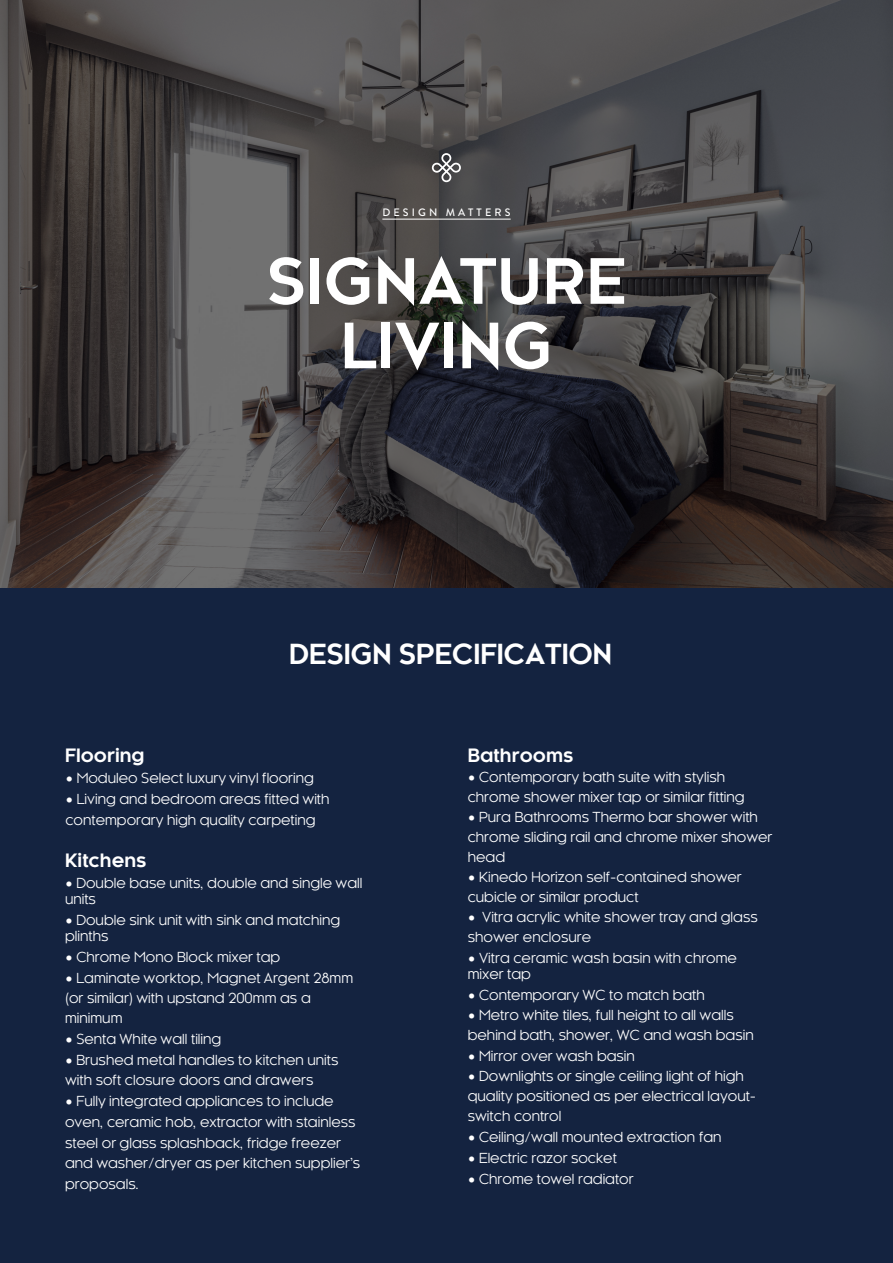
<style>
.page{position:relative;width:893px;height:1263px;background:#fff}
.page>*{position:absolute;margin:0;border:0;box-sizing:border-box;transform-origin:0 0}
.t1{font:700 60.9px/64.5px "Kessel 105";letter-spacing:.02em;color:#fff;text-align:center}
.t2{font:700 27px "Kessel 105";color:#fff}
.t3{font:700 18px "Kessel 105";color:#fff}
.t4{font:13.5px/20px "Kessel 105";color:#fff}
.t5{font:500 10.8px "Brandon Grotesque";letter-spacing:.29em;color:#fff}
.s1{font-family:"Lato"}
</style>
<div class="page">
<div style="left:0;top:587px;width:893px;height:676px;background:#142340"></div>
<svg style="left:0;top:0;width:893px;height:587px;background:#454344"></svg>
<hr style="left:382px;top:219px;width:129px;height:1px;background:#fff">
<svg style="left:432px;top:153px;width:29px;height:29px"></svg>
<p class="t5" style="left:382px;top:204px;width:130px">DESIGN MATTERS</p>
<h1 class="t1" style="left:267px;top:250px;width:361px">SIGNATURE<br>LIVING</h1>
<p class="t2" style="left:289px;top:639px;width:324px">DESIGN SPECIFICATION</p>
<p class="t3" style="left:65px;top:745px;width:81px">Flooring</p>
<p class="t4" style="left:65px;top:768px;width:250px"><span class="s1">•</span> Moduleo Select luxury vinyl flooring</p>
<p class="t4" style="left:65px;top:789px;width:266px;line-height:21px"><span class="s1">•</span> Living and bedroom areas fitted with contemporary high quality carpeting</p>
<p class="t3" style="left:65px;top:850px;width:83px">Kitchens</p>
<p class="t4" style="left:65px;top:875px;width:299px;line-height:16.2px"><span class="s1">•</span> Double base units, double and single wall units</p>
<p class="t4" style="left:65px;top:912px;width:277px;line-height:16.2px"><span class="s1">•</span> Double sink unit with sink and matching plinths</p>
<p class="t4" style="left:65px;top:948px;width:217px"><span class="s1">•</span> Chrome Mono Block mixer tap</p>
<p class="t4" style="left:65px;top:969px;width:290px"><span class="s1">•</span> Laminate worktop, Magnet Argent 28mm (or similar) with upstand 200mm as a minimum</p>
<p class="t4" style="left:65px;top:1029px;width:158px"><span class="s1">•</span> Senta White wall tiling</p>
<p class="t4" style="left:65px;top:1050px;width:275px"><span class="s1">•</span> Brushed metal handles to kitchen units with soft closure doors and drawers</p>
<p class="t4" style="left:65px;top:1091px;width:297px;line-height:20.7px"><span class="s1">•</span> Fully integrated appliances to include oven, ceramic hob, extractor with stainless steel or glass splashback, fridge freezer and washer/dryer as per kitchen supplier’s proposals.</p>
<p class="t3" style="left:468px;top:745px;width:107px">Bathrooms</p>
<p class="t4" style="left:468px;top:767px;width:278px"><span class="s1">•</span> Contemporary bath suite with stylish chrome shower mixer tap or similar fitting</p>
<p class="t4" style="left:468px;top:807px;width:306px"><span class="s1">•</span> Pura Bathrooms Thermo bar shower with chrome sliding rail and chrome mixer shower head</p>
<p class="t4" style="left:468px;top:867px;width:276px"><span class="s1">•</span> Kinedo Horizon self-contained shower cubicle or similar product</p>
<p class="t4" style="left:468px;top:907px;width:292px"><span class="s1">•</span> Vitra acrylic white shower tray and glass shower enclosure</p>
<p class="t4" style="left:468px;top:950px;width:271px;line-height:16.2px"><span class="s1">•</span> Vitra ceramic wash basin with chrome mixer tap</p>
<p class="t4" style="left:468px;top:985px;width:239px"><span class="s1">•</span> Contemporary WC to match bath</p>
<p class="t4" style="left:468px;top:1005px;width:288px"><span class="s1">•</span> Metro white tiles, full height to all walls behind bath, shower, WC and wash basin</p>
<p class="t4" style="left:468px;top:1046px;width:169px"><span class="s1">•</span> Mirror over wash basin</p>
<p class="t4" style="left:468px;top:1066px;width:290px"><span class="s1">•</span> Downlights or single ceiling light of high quality positioned as per electrical layout&shy;switch control</p>
<p class="t4" style="left:468px;top:1127px;width:255px"><span class="s1">•</span> Ceiling/wall mounted extraction fan</p>
<p class="t4" style="left:468px;top:1148px;width:151px"><span class="s1">•</span> Electric razor socket</p>
<p class="t4" style="left:468px;top:1169px;width:167px"><span class="s1">•</span> Chrome towel radiator</p>
</div>
